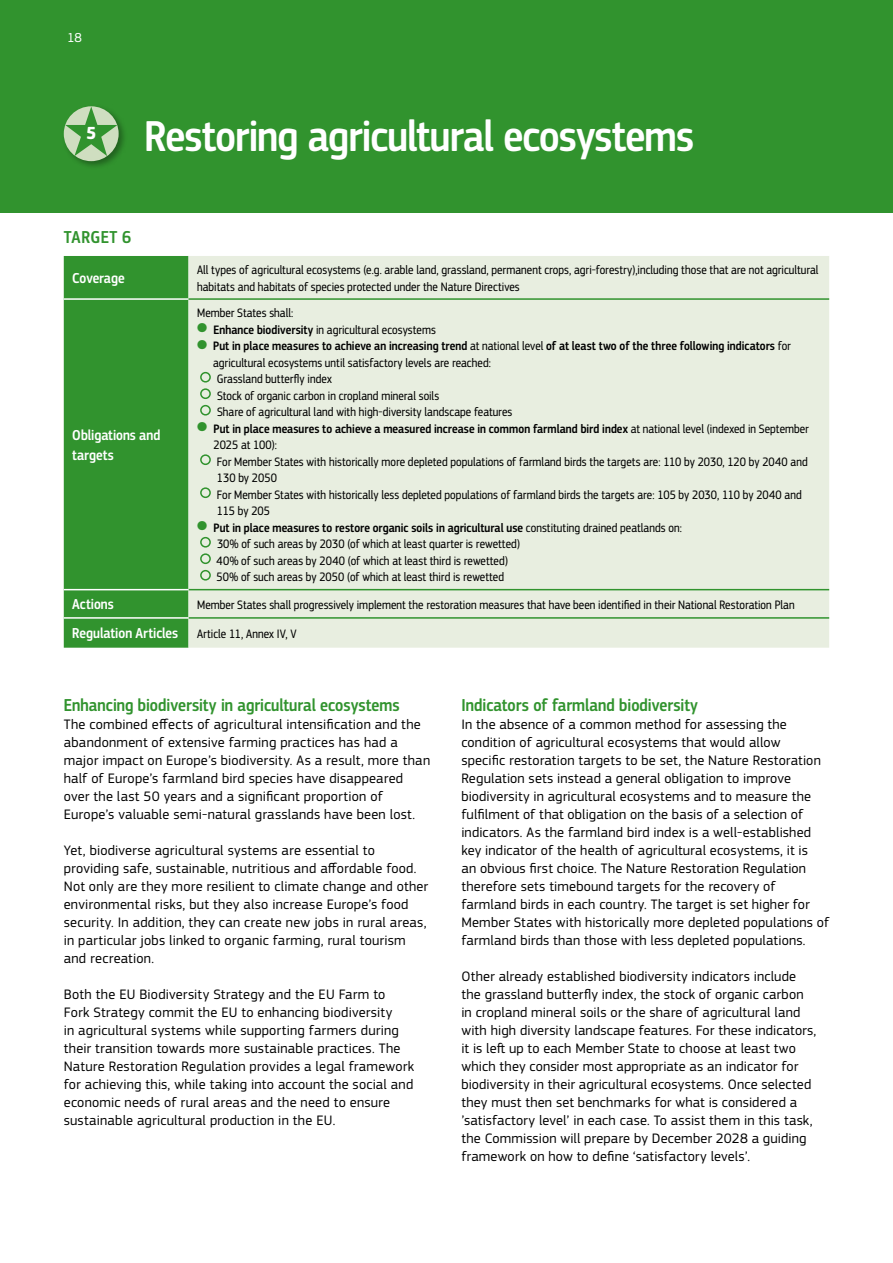
<style>
.page{position:relative;width:893px;height:1263px;background:#fff}
.page>*{position:absolute;margin:0;border:0;box-sizing:border-box;transform-origin:0 0}
.t1{font:500 45px "EC Square Sans Cond Pro";letter-spacing:-.015em;color:#fff}
.t2{font:700 18.15px "EC Square Sans Cond Pro";color:#fff}
.t3{font:500 18px "EC Square Sans Cond Pro";color:#31932e}
.t4{font:500 15px/19.5px "EC Square Sans Cond Pro";color:#fff}
.t5{font:14.25px/18px "EC Square Sans Pro";letter-spacing:.015em;color:#000}
.t6{font:13.5px "EC Square Sans Pro";color:#fff}
.t7{font:12.75px/16.5px "EC Square Sans Cond Pro";letter-spacing:.005em;color:#000}
.t8{font:500 12.75px/16.5px "EC Square Sans Cond Pro";letter-spacing:.005em;color:#000}
.s1{color:#31932e}
.s2{font-weight:500}
.s3{font-weight:400}
</style>
<div class="page">
<div style="left:0;top:0;width:893px;height:213px;background:#31932e"></div>
<div style="left:61px;top:104px;width:66px;height:66px;background:#000;opacity:.33"></div>
<div style="left:64px;top:106px;width:55px;height:55px;background:#cfdec0;border-radius:50%"></div>
<svg style="left:65px;top:107px;width:52px;height:49px"></svg>
<div style="left:85px;top:125px;width:13px;height:14px;background:#31932e"></div>
<div style="left:64px;top:256px;width:125px;height:392px;background:#31932e"></div>
<div style="left:189px;top:256px;width:640px;height:392px;background:#e8eee0"></div>
<hr style="left:64px;top:298px;width:125px;height:2px;background:#fff">
<hr style="left:189px;top:298px;width:640px;height:2px;background:#31932e">
<hr style="left:189px;top:589px;width:640px;height:1px;background:#31932e">
<hr style="left:189px;top:617px;width:640px;height:2px;background:#31932e">
<hr style="left:64px;top:589px;width:125px;height:1px;background:#fff">
<hr style="left:64px;top:617px;width:125px;height:2px;background:#fff">
<p class="t6" style="left:67px;top:30px;width:17px">18</p>
<p class="t2" style="left:87px;top:122px;width:11px">5</p>
<h1 class="t1" style="left:145px;top:110px;width:551px">Restoring agricultural ecosystems</h1>
<p class="t3" style="left:64px;top:227px;width:69px">TARGET 6</p>
<p class="t4" style="left:72px;top:269px;width:54px">Coverage</p>
<p class="t7" style="left:197px;top:262px;width:623px">All types of agricultural ecosystems (e.g. arable land, grassland, permanent crops, agri-forestry),including those that are not agricultural habitats and habitats of species protected under the Nature Directives</p>
<p class="t4" style="left:72px;top:426px;width:90px">Obligations and targets</p>
<p class="t7" style="left:197px;top:305px;width:98px">Member States shall:</p>
<p class="t7" style="left:197px;top:321px;width:240px"><span class="s1">●</span> <span class="s2">Enhance biodiversity</span> in agricultural ecosystems</p>
<p class="t8" style="left:213px;top:338px;width:579px;text-indent:-16px"><span class="s1">●</span> Put in place measures to achieve an increasing trend <span class="s3">at national level</span> of at least two of the three following indicators <span class="s3">for agricultural ecosystems until satisfactory levels are reached:</span></p>
<p class="t7" style="left:200px;top:371px;width:133px"><span class="s1">●</span> Grassland butterfly index</p>
<p class="t7" style="left:200px;top:387px;width:240px"><span class="s1">●</span> Stock of organic carbon in cropland mineral soils</p>
<p class="t7" style="left:200px;top:404px;width:313px"><span class="s1">●</span> Share of agricultural land with high-diversity landscape features</p>
<p class="t8" style="left:213px;top:420px;width:597px;text-indent:-16px"><span class="s1">●</span> Put in place measures to achieve a measured increase in common farmland bird index <span class="s3">at national level (indexed in September<br>2025 at 100):</span></p>
<p class="t7" style="left:217px;top:453px;width:592px;text-indent:-16px"><span class="s1">●</span> For Member States with historically more depleted populations of farmland birds the targets are: 110 by 2030, 120 by 2040 and<br>130 by 2050</p>
<p class="t7" style="left:217px;top:486px;width:586px;text-indent:-16px"><span class="s1">●</span> For Member States with historically less depleted populations of farmland birds the targets are: 105 by 2030, 110 by 2040 and<br>115 by 205</p>
<p class="t8" style="left:197px;top:519px;width:486px"><span class="s1">●</span> Put in place measures to restore organic soils in agricultural use <span class="s3">constituting drained peatlands on:</span></p>
<p class="t7" style="left:200px;top:536px;width:321px"><span class="s1">●</span> 30% of such areas by 2030 (of which at least quarter is rewetted)</p>
<p class="t7" style="left:200px;top:552px;width:309px"><span class="s1">●</span> 40% of such areas by 2040 (of which at least third is rewetted)</p>
<p class="t7" style="left:200px;top:569px;width:305px"><span class="s1">●</span> 50% of such areas by 2050 (of which at least third is rewetted</p>
<p class="t4" style="left:72px;top:595px;width:43px">Actions</p>
<p class="t7" style="left:197px;top:596px;width:599px">Member States shall progressively implement the restoration measures that have been identified in their National Restoration Plan</p>
<p class="t4" style="left:72px;top:624px;width:107px">Regulation Articles</p>
<p class="t7" style="left:197px;top:625px;width:101px">Article 11, Annex IV, V</p>
<p class="t3" style="left:64px;top:694px;width:337px">Enhancing biodiversity in agricultural ecosystems</p>
<p class="t5" style="left:64px;top:715px;width:368px">The combined effects of agricultural intensification and the abandonment of extensive farming practices has had a major impact on Europe’s biodiversity. As a result, more than half of Europe’s farmland bird species have disappeared over the last 50 years and a significant proportion of Europe’s valuable semi-natural grasslands have been lost.</p>
<p class="t5" style="left:64px;top:841px;width:366px">Yet, biodiverse agricultural systems are essential to providing safe, sustainable, nutritious and affordable food.<br>Not only are they more resilient to climate change and other environmental risks, but they also increase Europe’s food security. In addition, they can create new jobs in rural areas, in particular jobs linked to organic farming, rural tourism and recreation.</p>
<p class="t5" style="left:64px;top:985px;width:352px">Both the EU Biodiversity Strategy and the EU Farm to Fork Strategy commit the EU to enhancing biodiversity<br>in agricultural systems while supporting farmers during their transition towards more sustainable practices. The Nature Restoration Regulation provides a legal framework for achieving this, while taking into account the social and economic needs of rural areas and the need to ensure sustainable agricultural production in the EU.</p>
<p class="t3" style="left:461px;top:694px;width:238px">Indicators of farmland biodiversity</p>
<p class="t5" style="left:461px;top:715px;width:369px">In the absence of a common method for assessing the condition of agricultural ecosystems that would allow<br>specific restoration targets to be set, the Nature Restoration Regulation sets instead a general obligation to improve biodiversity in agricultural ecosystems and to measure the fulfilment of that obligation on the basis of a selection of indicators. As the farmland bird index is a well-established key indicator of the health of agricultural ecosystems, it is<br>an obvious first choice. The Nature Restoration Regulation therefore sets timebound targets for the recovery of farmland birds in each country. The target is set higher for Member States with historically more depleted populations of farmland birds than those with less depleted populations.</p>
<p class="t5" style="left:461px;top:967px;width:356px">Other already established biodiversity indicators include the grassland butterfly index, the stock of organic carbon in cropland mineral soils or the share of agricultural land with high diversity landscape features. For these indicators, it is left up to each Member State to choose at least two which they consider most appropriate as an indicator for biodiversity in their agricultural ecosystems. Once selected they must then set benchmarks for what is considered a ’satisfactory level’ in each case. To assist them in this task, the Commission will prepare by December 2028 a guiding framework on how to define ‘satisfactory levels’.</p>
</div>
